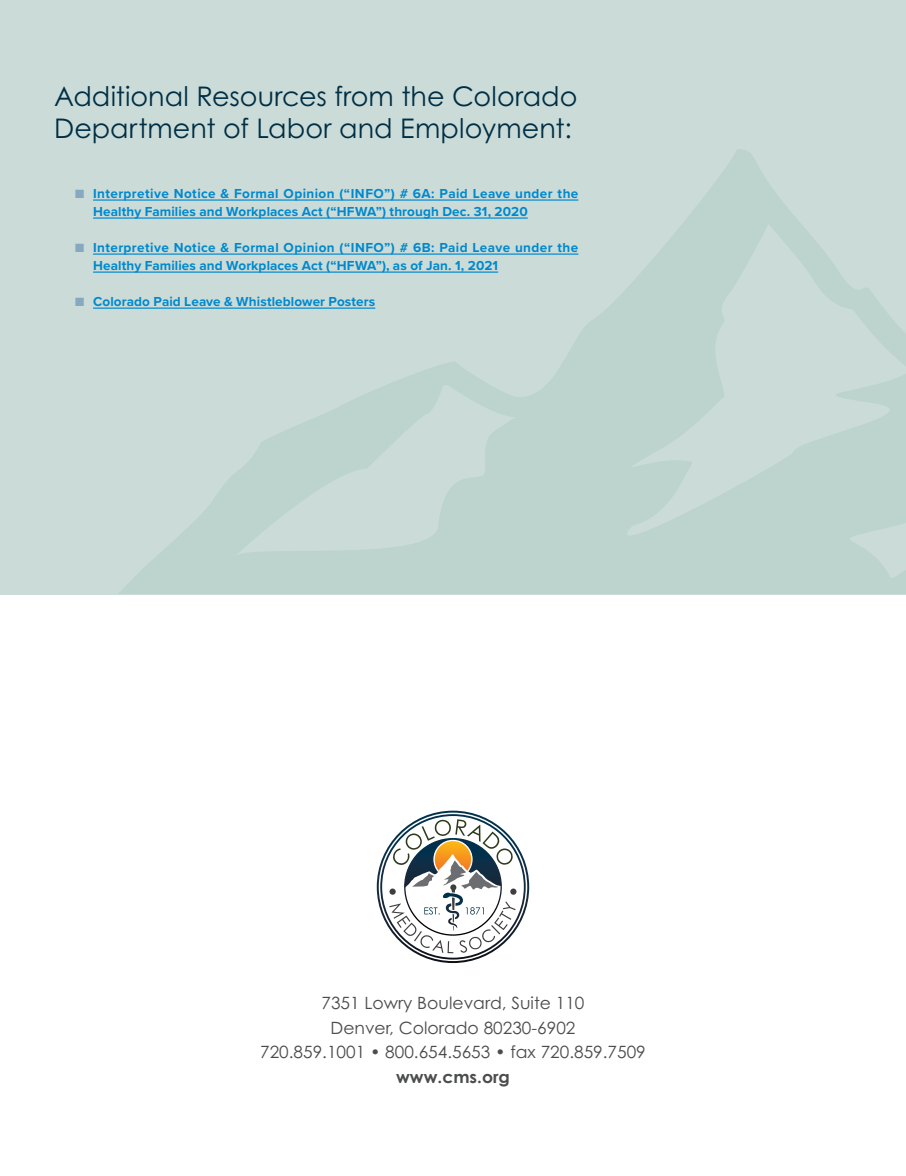
<style>
.page{position:relative;width:906px;height:1176px;background:#fff}
.page>*{position:absolute;margin:0;border:0;box-sizing:border-box;transform-origin:0 0}
.New_-_Main_Title{font:27px/31.5px "Century Gothic Pro";color:#002f45}
.t1{font:16.95px "Century Gothic Pro";color:#4b4c4d}
.t2{font:700 16.95px "Century Gothic Pro";color:#4b4c4d}
.t3{font:700 13.5px/18px "Proxima Nova";letter-spacing:.015em;color:#0088ce}
.s1{color:#86a9c1}
</style>
<div class="page">
<svg style="left:376px;top:810px;width:153px;height:152px"></svg>
<div style="left:0;top:0;width:905px;height:594px;background:#cbdcd8"></div>
<svg style="left:118px;top:149px;width:787px;height:445px"></svg>
<hr style="left:93px;top:199px;width:485px;height:1px;background:#0088ce">
<hr style="left:93px;top:217px;width:434px;height:1px;background:#0088ce">
<hr style="left:93px;top:253px;width:485px;height:1px;background:#0088ce">
<hr style="left:93px;top:271px;width:405px;height:1px;background:#0088ce">
<hr style="left:93px;top:307px;width:282px;height:1px;background:#0088ce">
<p class="New_-_Main_Title" style="left:54px;top:80px;width:524px">Additional Resources from the Colorado<br>Department of Labor and Employment:</p>
<p class="t3" style="left:93px;top:184px;width:486px;text-indent:-18px"><span class="s1">■</span> Interpretive Notice &amp; Formal Opinion (“INFO”) # 6A: Paid Leave under the<br>Healthy Families and Workplaces Act (“HFWA”) through Dec. 31, 2020</p>
<p class="t3" style="left:93px;top:238px;width:486px;text-indent:-18px"><span class="s1">■</span> Interpretive Notice &amp; Formal Opinion (“INFO”) # 6B: Paid Leave under the<br>Healthy Families and Workplaces Act (“HFWA”), as of Jan. 1, 2021</p>
<p class="t3" style="left:75px;top:292px;width:301px"><span class="s1">■</span> Colorado Paid Leave &amp; Whistleblower Posters</p>
<p class="t1" style="left:321px;top:992px;width:264px">7351 Lowry Boulevard, Suite 110</p>
<p class="t1" style="left:330px;top:1017px;width:246px">Denver, Colorado 80230-6902</p>
<p class="t1" style="left:260px;top:1041px;width:387px">720.859.1001 • 800.654.5653 • fax 720.859.7509</p>
<p class="t2" style="left:396px;top:1065px;width:115px">www.cms.org</p>
</div>
